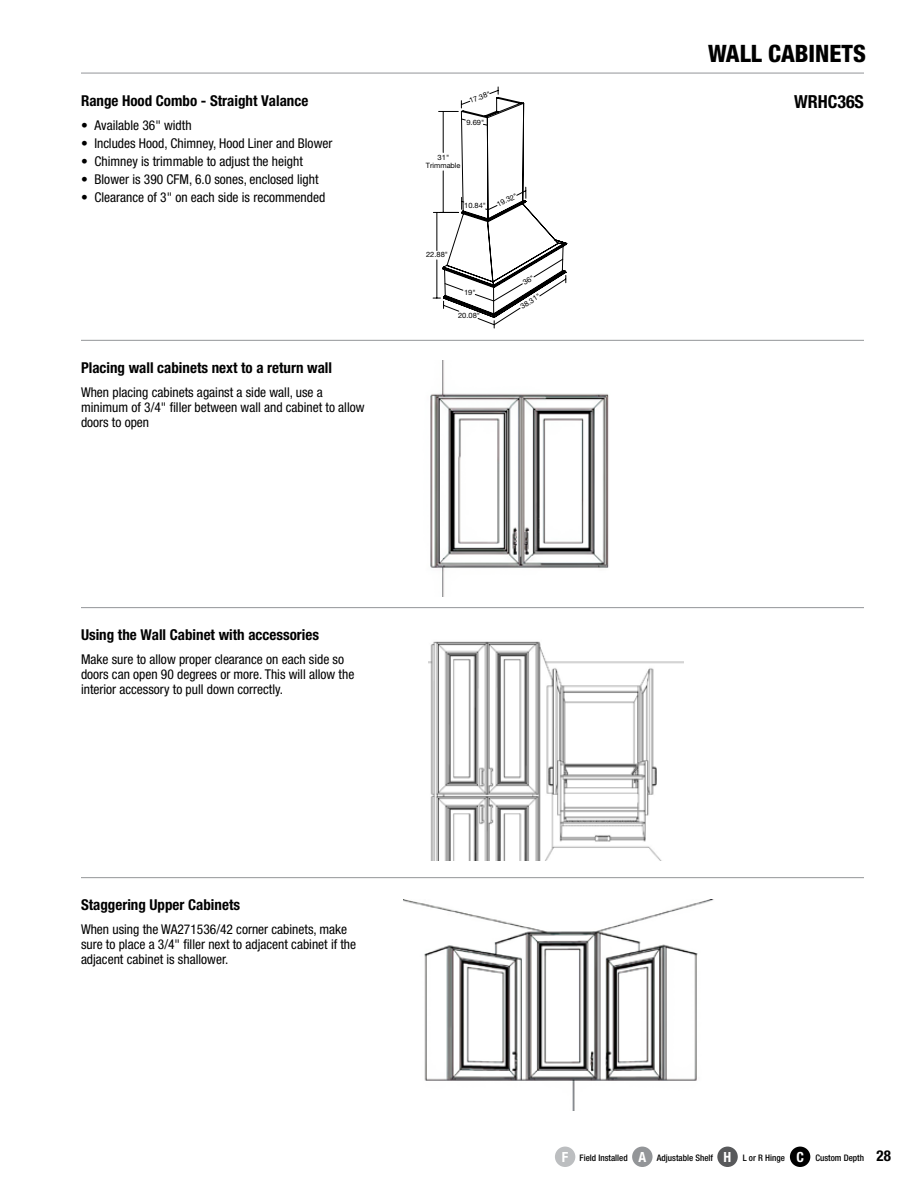
<style>
.page{position:relative;width:918px;height:1188px;background:#fff}
.page>*{position:absolute;margin:0;border:0;box-sizing:border-box;transform-origin:0 0}
.t1{font:800 condensed 24px "Helvetica Neue LT Std";color:#000}
.t2{font:700 condensed 18px "Helvetica Neue LT Std";color:#000}
.t3{font:700 condensed 15px "Helvetica Neue LT Std";color:#000}
.t4{font:condensed 13.5px/15px "Helvetica Neue LT Std";color:#000}
.t5{font:500 condensed 9px "Helvetica Neue LT Std";color:#000}
.t6{font:7.35px "Helvetica Neue LT Std";color:#000}
.t7{font:7.35px/8.6px "Helvetica Neue LT Std";color:#000;text-align:center;scale:1.05 1}
.s1{font-weight:700;font-size:13.95px;color:#fff}
.s2{font-weight:700;font-size:15px}
</style>
<div class="page">
<hr style="left:81px;top:73px;width:783px;height:1px;background:#939598">
<div style="left:555px;top:1147px;width:20px;height:20px;background:#bcbec0;border-radius:50%"></div>
<div style="left:632px;top:1147px;width:21px;height:20px;background:#939598;border-radius:50%"></div>
<div style="left:717px;top:1147px;width:21px;height:20px;background:#58595b;border-radius:50%"></div>
<div style="left:790px;top:1147px;width:20px;height:20px;background:#000;border-radius:50%"></div>
<hr style="left:81px;top:340px;width:783px;height:1px;background:#939598">
<hr style="left:81px;top:607px;width:783px;height:1px;background:#939598">
<hr style="left:81px;top:877px;width:783px;height:1px;background:#939598">
<img style="left:430px;top:360px;width:179px;height:237px">
<img style="left:428px;top:641px;width:256px;height:220px">
<img style="left:403px;top:899px;width:311px;height:211px">
<svg style="left:433px;top:87px;width:134px;height:241px"></svg>
<h1 class="t1" style="left:708px;top:39px;width:159px">WALL CABINETS</h1>
<p class="t6" style="left:468px;top:97px;width:23px;rotate:-21deg">17.38"</p>
<p class="t3" style="left:81px;top:91px;width:229px">Range Hood Combo - Straight Valance</p>
<h2 class="t2" style="left:794px;top:90px;width:71px">WRHC36S</h2>
<p class="t4" style="left:81px;top:117px;width:112px">• Available 36" width</p>
<p class="t4" style="left:81px;top:135px;width:253px">• Includes Hood, Chimney, Hood Liner and Blower</p>
<p class="t4" style="left:81px;top:153px;width:223px">• Chimney is trimmable to adjust the height</p>
<p class="t4" style="left:81px;top:171px;width:239px">• Blower is 390 CFM, 6.0 sones, enclosed light</p>
<p class="t4" style="left:81px;top:189px;width:246px">• Clearance of 3" on each side is recommended</p>
<p class="t6" style="left:466px;top:118px;width:19px">9.69"</p>
<p class="t7" style="left:426px;top:153px;width:35px">31"<br>Trimmable</p>
<p class="t6" style="left:464px;top:201px;width:23px">10.84"</p>
<p class="t6" style="left:495px;top:201px;width:23px;rotate:-27deg">19.32"</p>
<p class="t3" style="left:81px;top:358px;width:253px">Placing wall cabinets next to a return wall</p>
<p class="t4" style="left:81px;top:384px;width:285px">When placing cabinets against a side wall, use a minimum of 3/4" filler between wall and cabinet to allow doors to open</p>
<p class="t6" style="left:426px;top:250px;width:23px">22.88"</p>
<p class="t7" style="left:464px;top:288px;width:13px">19"</p>
<p class="t6" style="left:458px;top:311px;width:23px">20.08"</p>
<p class="t6" style="left:519px;top:303px;width:23px;rotate:-33deg">38.31"</p>
<p class="t3" style="left:81px;top:626px;width:240px">Using the Wall Cabinet with accessories</p>
<p class="t4" style="left:81px;top:652px;width:275px">Make sure to allow proper clearance on each side so doors can open 90 degrees or more. This will allow the interior accessory to pull down correctly.</p>
<p class="t3" style="left:81px;top:896px;width:161px">Staggering Upper Cabinets</p>
<p class="t4" style="left:81px;top:922px;width:277px">When using the WA271536/42 corner cabinets, make sure to place a 3/4" filler next to adjacent cabinet if the adjacent cabinet is shallower.</p>
<p class="t5" style="left:562px;top:1152px;width:67px"><span class="s1">F</span> Field Installed</p>
<p class="t5" style="left:638px;top:1152px;width:254px"><span class="s1">A</span> Adjustable Shelf <span class="s1">H</span> L or R Hinge <span class="s1">C</span> Custom Depth <span class="s2">28</span></p>
</div>
